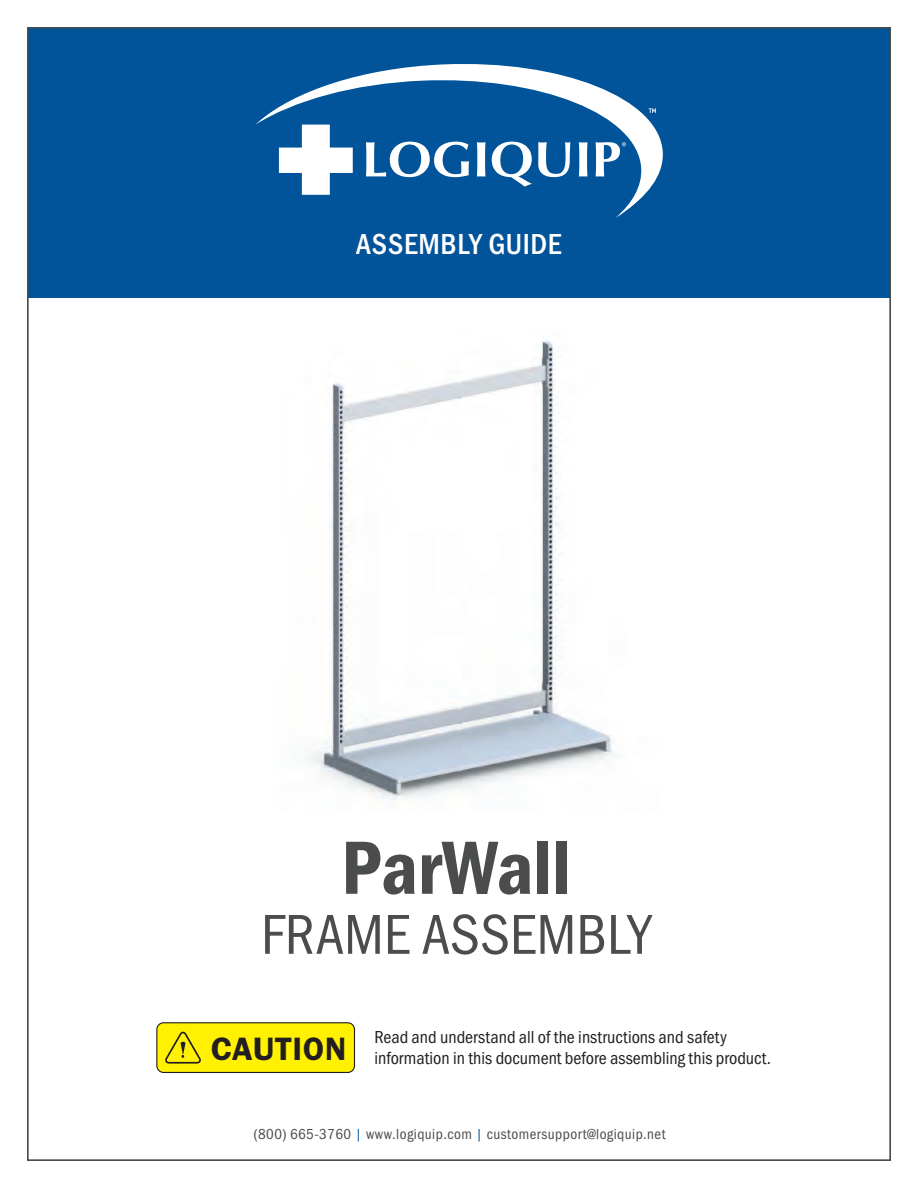
<style>
.page{position:relative;width:918px;height:1188px;background:#fff}
.page>*{position:absolute;margin:0;border:0;box-sizing:border-box;transform-origin:0 0}
.t1{font:78px "Franklin Gothic URW Con Dem";color:#4b4c4d}
.t2{font:58.2px "Franklin Gothic URW Cond";color:#4b4c4d}
.t3{font:33.45px "Franklin Gothic URW Dem";letter-spacing:.02em;color:#231f20}
.t4{font:500 30px "Franklin Gothic URW Cond";letter-spacing:.02em;color:#fff}
.t5{font:18px/21.6px "Franklin Gothic URW Cond";color:#231f20}
.t6{font:15px "Franklin Gothic URW Cond";letter-spacing:.03em;color:#4b4c4d}
.s1{color:#015499}
</style>
<div class="page">
<div style="left:28px;top:28px;width:862px;height:270px;background:#015499"></div>
<svg style="left:255px;top:64px;width:405px;height:154px"></svg>
<svg style="left:596px;top:142px;width:30px;height:35px"></svg>
<svg style="left:649px;top:108px;width:7px;height:5px"></svg>
<div style="left:157px;top:1023px;width:197px;height:49px;background:#fff101;border-radius:7px"></div>
<div style="left:156px;top:1022px;width:199px;height:51px;border:1px solid #231f20;border-radius:7px"></div>
<svg style="left:165px;top:1032px;width:36px;height:32px"></svg>
<img style="left:307px;top:340px;width:307px;height:460px">
<h3 class="t4" style="left:356px;top:222px;width:207px">ASSEMBLY GUIDE</h3>
<p class="t1" style="left:341px;top:816px;width:231px">ParWall</p>
<p class="t2" style="left:261px;top:893px;width:391px">FRAME ASSEMBLY</p>
<h3 class="t3" style="left:211px;top:1028px;width:137px">CAUTION</h3>
<p class="t5" style="left:374px;top:1025px;width:398px">Read and understand all of the instructions and safety information in this document before assembling this product.</p>
<p class="t6" style="left:254px;top:1124px;width:413px">(800) 665-3760 <span class="s1">|</span> www.logiquip.com <span class="s1">|</span> customersupport@logiquip.net</p>
</div>
